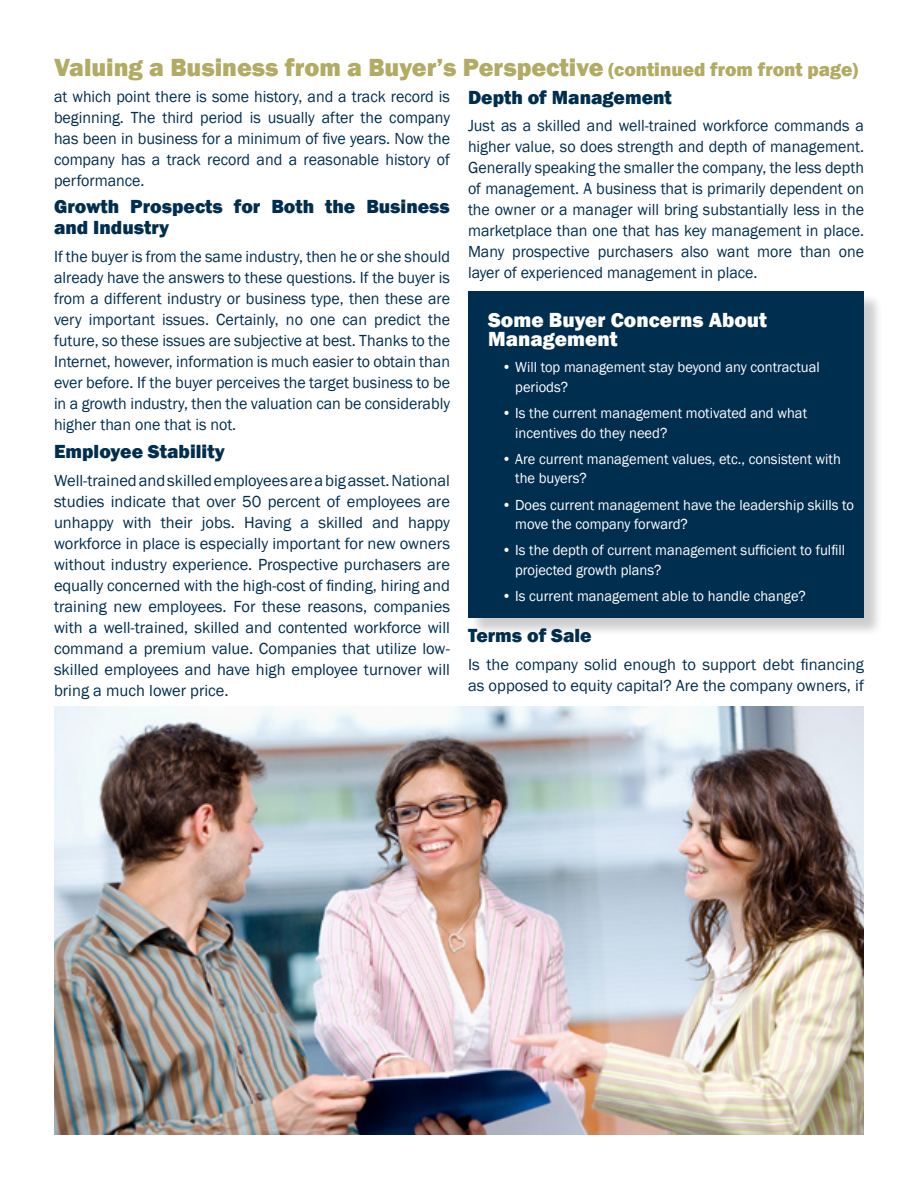
<style>
.page{position:relative;width:918px;height:1188px;background:#fff}
.page>*{position:absolute;margin:0;border:0;box-sizing:border-box;transform-origin:0 0}
.t1{font:800 25.5px "Franklin Gothic";color:#b1ab63}
.t2{font:800 21px/19.5px "Franklin Gothic";color:#fff}
.t3{font:800 19.5px/21px "Franklin Gothic";color:#002e4f}
.t4{font:16.5px/21px "Franklin Gothic";color:#002e4f;text-align:justify}
.t5{font:15px/19.5px "Franklin Gothic";color:#fff}
.s1{font-size:19.5px}
</style>
<div class="page">
<div style="left:471px;top:294px;width:412px;height:343px;background:#000;opacity:.2"></div>
<div style="left:468px;top:291px;width:396px;height:327px;background:#002e4f"></div>
<img style="left:54px;top:706px;width:810px;height:428px">
<h1 class="t1" style="left:54px;top:51px;width:806px">Valuing a Business from a Buyer’s Perspective <span class="s1">(continued from front page)</span></h1>
<p class="t4" style="left:54px;top:86px;width:398px">at which point there is some history, and a track record is beginning. The third period is usually after the company has been in business for a minimum of five years. Now the company has a track record and a reasonable history of performance.</p>
<p class="t3" style="left:54px;top:196px;width:397px">Growth Prospects for Both the Business and Industry</p>
<p class="t4" style="left:54px;top:246px;width:398px">If the buyer is from the same industry, then he or she should already have the answers to these questions. If the buyer is from a different industry or business type, then these are very important issues. Certainly, no one can predict the future, so these issues are subjective at best. Thanks to the Internet, however, information is much easier to obtain than ever before. If the buyer perceives the target business to be in a growth industry, then the valuation can be considerably higher than one that is not.</p>
<p class="t3" style="left:54px;top:441px;width:172px">Employee Stability</p>
<p class="t4" style="left:54px;top:470px;width:398px">Well-trained and skilled employees are a big asset. National studies indicate that over 50 percent of employees are unhappy with their jobs. Having a skilled and happy workforce in place is especially important for new owners without industry experience. Prospective purchasers are equally concerned with the high-cost of finding, hiring and training new employees. For these reasons, companies with a well-trained, skilled and contented workforce will command a premium value. Companies that utilize low&shy;skilled employees and have high employee turnover will bring a much lower price.</p>
<p class="t3" style="left:468px;top:87px;width:205px">Depth of Management</p>
<p class="t4" style="left:468px;top:116px;width:398px">Just as a skilled and well-trained workforce commands a higher value, so does strength and depth of management.<br>Generally speaking the smaller the company, the less depth of management. A business that is primarily dependent on the owner or a manager will bring substantially less in the marketplace than one that has key management in place.<br>Many prospective purchasers also want more than one layer of experienced management in place.</p>
<p class="t2" style="left:488px;top:310px;width:280px">Some Buyer Concerns About<br>Management</p>
<p class="t5" style="left:515px;top:358px;width:306px;text-indent:-13px">• Will top management stay beyond any contractual periods?</p>
<p class="t5" style="left:515px;top:404px;width:293px;text-indent:-13px">• Is the current management motivated and what incentives do they need?</p>
<p class="t5" style="left:515px;top:450px;width:327px;text-indent:-13px">• Are current management values, etc., consistent with the buyers?</p>
<p class="t5" style="left:515px;top:495px;width:340px;text-indent:-13px">• Does current management have the leadership skills to move the company forward?</p>
<p class="t5" style="left:515px;top:541px;width:331px;text-indent:-13px">• Is the depth of current management sufficient to fulfill projected growth plans?</p>
<p class="t5" style="left:502px;top:587px;width:306px">• Is current management able to handle change?</p>
<p class="t3" style="left:468px;top:625px;width:125px">Terms of Sale</p>
<p class="t4" style="left:468px;top:654px;width:397px">Is the company solid enough to support debt financing as opposed to equity capital? Are the company owners, if</p>
</div>
